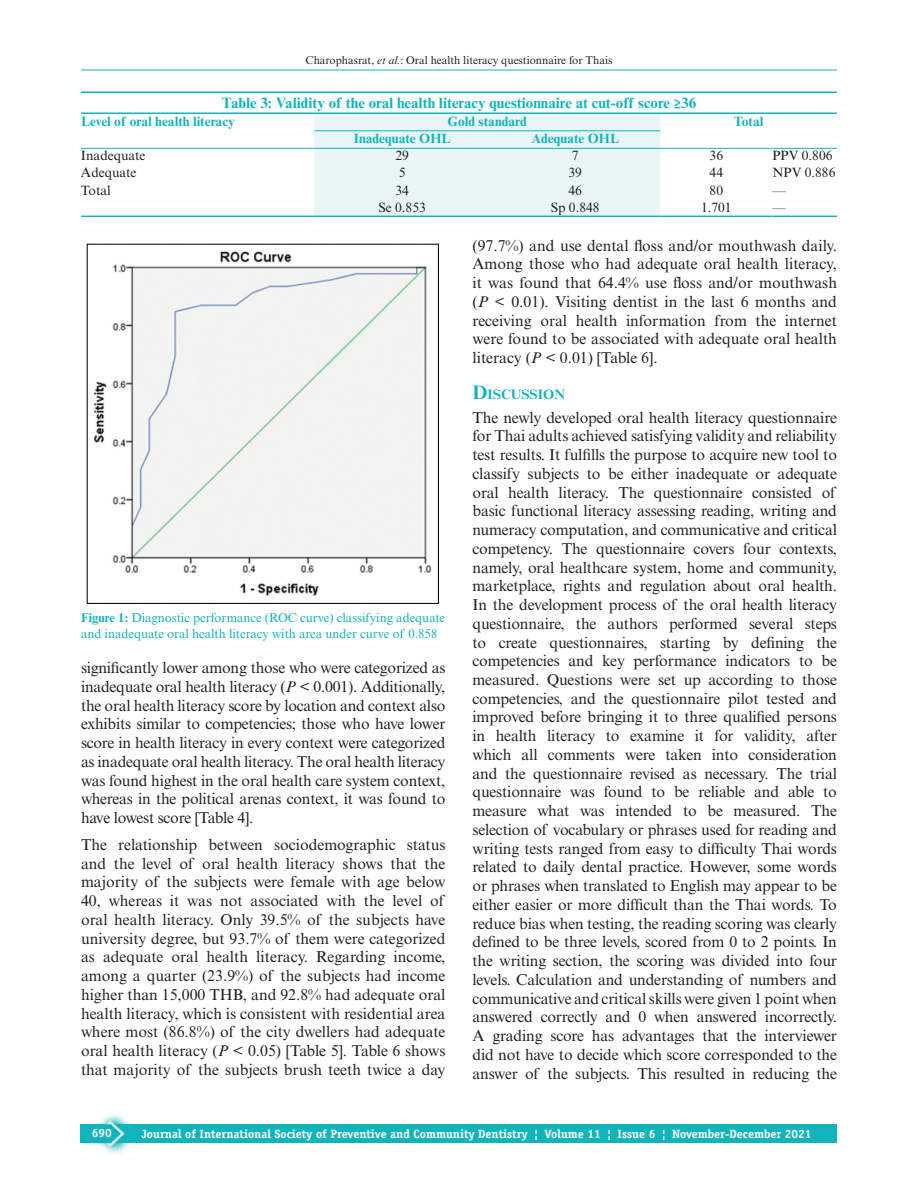
<style>
.page{position:relative;width:918px;height:1188px;background:#fff}
.page>*{position:absolute;margin:0;border:0;box-sizing:border-box;transform-origin:0 0}
.t1{font:15.75px/18.8px "Times New Roman MT Std";letter-spacing:-.01em;color:#231f20;text-align:justify}
.t2{font:700 15px "Times New Roman MT Std";color:#11b4bb}
.t3{font:700 13.65px "Times New Roman MT Std";color:#11b4bb}
.t4{font:13.5px "Times New Roman MT Std";color:#231f20}
.t5{font:700 13.5px "Times New Roman MT Std";color:#11b4bb}
.t6{font:12.75px/15.8px "Times New Roman MT Std";color:#11b4bb}
.t7{font:700 12px "Officina Serif Std";color:#fff}
.t8{font:11.25px "Times New Roman MT Std";color:#231f20}
.s1{font-style:italic}
.s2{font-weight:700}
.s3{font-size:19.5px}
</style>
<div class="page">
<div style="left:81px;top:1124px;width:756px;height:19px;background:#11b4bb"></div>
<svg style="left:102px;top:1114px;width:29px;height:40px"></svg>
<svg style="left:81px;top:1120px;width:44px;height:27px"></svg>
<hr style="left:81px;top:70px;width:756px;height:1px;background:#11b4bb">
<hr style="left:81px;top:92px;width:756px;height:1px;background:#11b4bb">
<hr style="left:81px;top:112px;width:756px;height:2px;background:#11b4bb">
<div style="left:314px;top:114px;width:346px;height:102px;background:#eaf5f7"></div>
<hr style="left:81px;top:148px;width:233px;height:1px;background:#11b4bb">
<hr style="left:314px;top:148px;width:176px;height:1px;background:#11b4bb">
<hr style="left:490px;top:148px;width:170px;height:1px;background:#11b4bb">
<hr style="left:81px;top:216px;width:233px;height:1px;background:#11b4bb">
<hr style="left:314px;top:216px;width:176px;height:1px;background:#11b4bb">
<hr style="left:490px;top:216px;width:170px;height:1px;background:#11b4bb">
<hr style="left:660px;top:216px;width:112px;height:1px;background:#11b4bb">
<hr style="left:772px;top:216px;width:65px;height:1px;background:#11b4bb">
<hr style="left:660px;top:148px;width:112px;height:1px;background:#11b4bb">
<hr style="left:772px;top:148px;width:65px;height:1px;background:#11b4bb">
<hr style="left:314px;top:130px;width:346px;height:1px;background:#11b4bb">
<img style="left:87px;top:243px;width:352px;height:361px">
<p class="t8" style="left:306px;top:54px;width:308px">Charophasrat, <span class="s1">et al.</span>: Oral health literacy questionnaire for Thais</p>
<p class="t2" style="left:222px;top:94px;width:476px">Table 3: Validity of the oral health literacy questionnaire at cut-off score ≥36</p>
<p class="t5" style="left:81px;top:113px;width:156px">Level of oral health literacy</p>
<p class="t5" style="left:448px;top:113px;width:81px">Gold standard</p>
<p class="t5" style="left:734px;top:113px;width:31px">Total</p>
<p class="t5" style="left:354px;top:130px;width:98px">Inadequate OHL</p>
<p class="t5" style="left:531px;top:130px;width:89px">Adequate OHL</p>
<p class="t4" style="left:81px;top:148px;width:66px">Inadequate</p>
<p class="t4" style="left:395px;top:148px;width:15px">29</p>
<p class="t4" style="left:572px;top:148px;width:8px">7</p>
<p class="t4" style="left:710px;top:148px;width:15px">36</p>
<p class="t4" style="left:772px;top:148px;width:62px">PPV 0.806</p>
<p class="t4" style="left:81px;top:165px;width:57px">Adequate</p>
<p class="t4" style="left:399px;top:165px;width:8px">5</p>
<p class="t4" style="left:568px;top:165px;width:15px">39</p>
<p class="t4" style="left:710px;top:165px;width:15px">44</p>
<p class="t4" style="left:772px;top:165px;width:65px">NPV 0.886</p>
<p class="t4" style="left:81px;top:182px;width:31px">Total</p>
<p class="t4" style="left:395px;top:182px;width:15px">34</p>
<p class="t4" style="left:568px;top:182px;width:15px">46</p>
<p class="t4" style="left:710px;top:182px;width:15px">80</p>
<p class="t4" style="left:772px;top:182px;width:15px">—</p>
<p class="t4" style="left:378px;top:199px;width:49px">Se 0.853</p>
<p class="t4" style="left:551px;top:199px;width:50px">Sp 0.848</p>
<p class="t4" style="left:701px;top:199px;width:32px">1.701</p>
<p class="t4" style="left:772px;top:199px;width:15px">—</p>
<p class="t6" style="left:81px;top:610px;width:366px"><span class="s2">Figure 1:</span> Diagnostic performance (ROC curve) classifying adequate and inadequate oral health literacy with area under curve of 0.858</p>
<p class="t1" style="left:81px;top:658px;width:366px">significantly lower among those who were categorized as inadequate oral health literacy (<span class="s1">P</span> &lt; 0.001). Additionally, the oral health literacy score by location and context also exhibits similar to competencies; those who have lower score in health literacy in every context were categorized as inadequate oral health literacy. The oral health literacy was found highest in the oral health care system context, whereas in the political arenas context, it was found to have lowest score [Table 4].</p>
<p class="t1" style="left:81px;top:835px;width:366px">The relationship between sociodemographic status and the level of oral health literacy shows that the majority of the subjects were female with age below 40, whereas it was not associated with the level of oral health literacy. Only 39.5% of the subjects have university degree, but 93.7% of them were categorized as adequate oral health literacy. Regarding income, among a quarter (23.9%) of the subjects had income higher than 15,000 THB, and 92.8% had adequate oral health literacy, which is consistent with residential area where most (86.8%) of the city dwellers had adequate oral health literacy (<span class="s1">P</span> &lt; 0.05) [Table 5]. Table 6 shows that majority of the subjects brush teeth twice a day</p>
<p class="t1" style="left:472px;top:236px;width:366px">(97.7%) and use dental floss and/or mouthwash daily.<br>Among those who had adequate oral health literacy, it was found that 64.4% use floss and/or mouthwash (<span class="s1">P</span> &lt; 0.01). Visiting dentist in the last 6 months and receiving oral health information from the internet were found to be associated with adequate oral health literacy (<span class="s1">P</span> &lt; 0.01) [Table 6].</p>
<p class="t3" style="left:472px;top:386px;width:94px"><span class="s3">D</span>ISCUSSION</p>
<p class="t1" style="left:472px;top:408px;width:366px">The newly developed oral health literacy questionnaire for Thai adults achieved satisfying validity and reliability test results. It fulfills the purpose to acquire new tool to classify subjects to be either inadequate or adequate oral health literacy. The questionnaire consisted of basic functional literacy assessing reading, writing and numeracy computation, and communicative and critical competency. The questionnaire covers four contexts, namely, oral healthcare system, home and community, marketplace, rights and regulation about oral health.<br>In the development process of the oral health literacy questionnaire, the authors performed several steps to create questionnaires, starting by defining the competencies and key performance indicators to be measured. Questions were set up according to those competencies, and the questionnaire pilot tested and improved before bringing it to three qualified persons in health literacy to examine it for validity, after which all comments were taken into consideration and the questionnaire revised as necessary. The trial questionnaire was found to be reliable and able to measure what was intended to be measured. The selection of vocabulary or phrases used for reading and writing tests ranged from easy to difficulty Thai words related to daily dental practice. However, some words or phrases when translated to English may appear to be either easier or more difficult than the Thai words. To reduce bias when testing, the reading scoring was clearly defined to be three levels, scored from 0 to 2 points. In the writing section, the scoring was divided into four levels. Calculation and understanding of numbers and communicative and critical skills were given 1 point when answered correctly and 0 when answered incorrectly.<br>A grading score has advantages that the interviewer did not have to decide which score corresponded to the answer of the subjects. This resulted in reducing the</p>
<p class="t7" style="left:92px;top:1126px;width:22px">690</p>
<p class="t7" style="left:142px;top:1126px;width:672px">Journal of International Society of Preventive and Community Dentistry ¦ Volume 11 ¦ Issue 6 ¦ November-December 2021</p>
</div>
